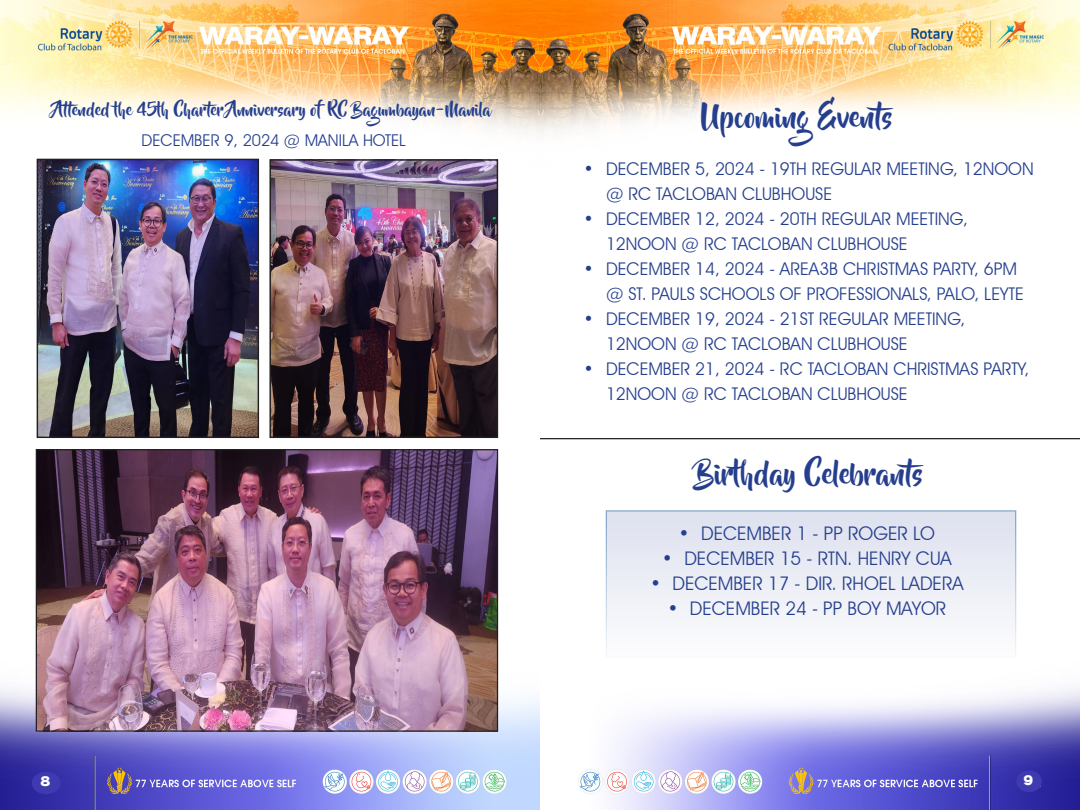
<style>
.page{position:relative;width:1080px;height:810px;background:#fff}
.page>*{position:absolute;margin:0;border:0;box-sizing:border-box;transform-origin:0 0}
.t1{font:28.75px "Beyond The Mountains";color:#253f8e}
.t2{font:18.75px "Avant Garde IT Cby BT";color:#253f8e}
.t3{font:17.5px/25px "Avant Garde IT Cby BT";color:#253f8e}
.t4{font:16.25px "Beyond The Mountains";color:#253f8e}
.t5{font:16.25px "Avant Garde IT Cby BT";color:#253f8e}
.t6{font:15px "Minion Pro";color:#fff}
.s1{font-family:"Agent Ext DB Bold";font-size:13.75px}
</style>
<div class="page">
<img style="left:0;top:0;width:1080px;height:810px">
<div style="left:606px;top:510px;width:410px;height:148px;background:linear-gradient(to bottom,#dde1ee,#fcfcfd)"></div>
<div style="left:32px;top:772px;width:29px;height:22px;background:#3f3aaf;border-radius:50%"></div>
<div style="left:1016px;top:771px;width:26px;height:21px;background:#3f3aaf;border-radius:50%"></div>
<hr style="left:540px;top:438px;width:540px;height:1px;background:#231f20">
<img style="left:39px;top:161px;width:218px;height:275px">
<div style="left:37px;top:159px;width:222px;height:279px;border:1px solid #231f20"></div>
<img style="left:271px;top:161px;width:225px;height:275px">
<div style="left:269px;top:159px;width:229px;height:279px;border:1px solid #231f20"></div>
<img style="left:38px;top:451px;width:458px;height:279px">
<div style="left:36px;top:449px;width:462px;height:283px;border:1px solid #231f20"></div>
<p class="t4" style="left:54px;top:101px;width:438px">Attended the 45th Charter Anniversary of RC Bagumbayan-Manila</p>
<p class="t5" style="left:141px;top:130px;width:266px">DECEMBER 9, 2024 @ MANILA HOTEL</p>
<p class="t1" style="left:702px;top:102px;width:201px">Upcoming Events</p>
<p class="t3" style="left:606px;top:156px;width:429px;text-indent:-22px">• DECEMBER 5, 2024 - 19TH REGULAR MEETING, 12NOON @ RC TACLOBAN CLUBHOUSE</p>
<p class="t3" style="left:606px;top:206px;width:363px;text-indent:-22px">• DECEMBER 12, 2024 - 20TH REGULAR MEETING,<br>12NOON @ RC TACLOBAN CLUBHOUSE</p>
<p class="t3" style="left:606px;top:256px;width:419px;text-indent:-22px">• DECEMBER 14, 2024 - AREA3B CHRISTMAS PARTY, 6PM @ ST. PAULS SCHOOLS OF PROFESSIONALS, PALO, LEYTE</p>
<p class="t3" style="left:606px;top:306px;width:361px;text-indent:-22px">• DECEMBER 19, 2024 - 21ST REGULAR MEETING,<br>12NOON @ RC TACLOBAN CLUBHOUSE</p>
<p class="t3" style="left:606px;top:356px;width:425px;text-indent:-22px">• DECEMBER 21, 2024 - RC TACLOBAN CHRISTMAS PARTY,<br>12NOON @ RC TACLOBAN CLUBHOUSE</p>
<p class="t1" style="left:697px;top:458px;width:236px">Birthday Celebrants</p>
<p class="t2" style="left:679px;top:522px;width:258px">• DECEMBER 1 - PP ROGER LO</p>
<p class="t2" style="left:662px;top:547px;width:291px">• DECEMBER 15 - RTN. HENRY CUA</p>
<p class="t2" style="left:650px;top:572px;width:315px">• DECEMBER 17 - DIR. RHOEL LADERA</p>
<p class="t2" style="left:667px;top:597px;width:280px">• DECEMBER 24 - PP BOY MAYOR</p>
<p class="t6" style="left:40px;top:772px;width:16px">1 0<span class="s1">8</span></p>
<p class="t6" style="left:1024px;top:772px;width:20px"><span class="s1">9</span>1 1</p>
</div>
